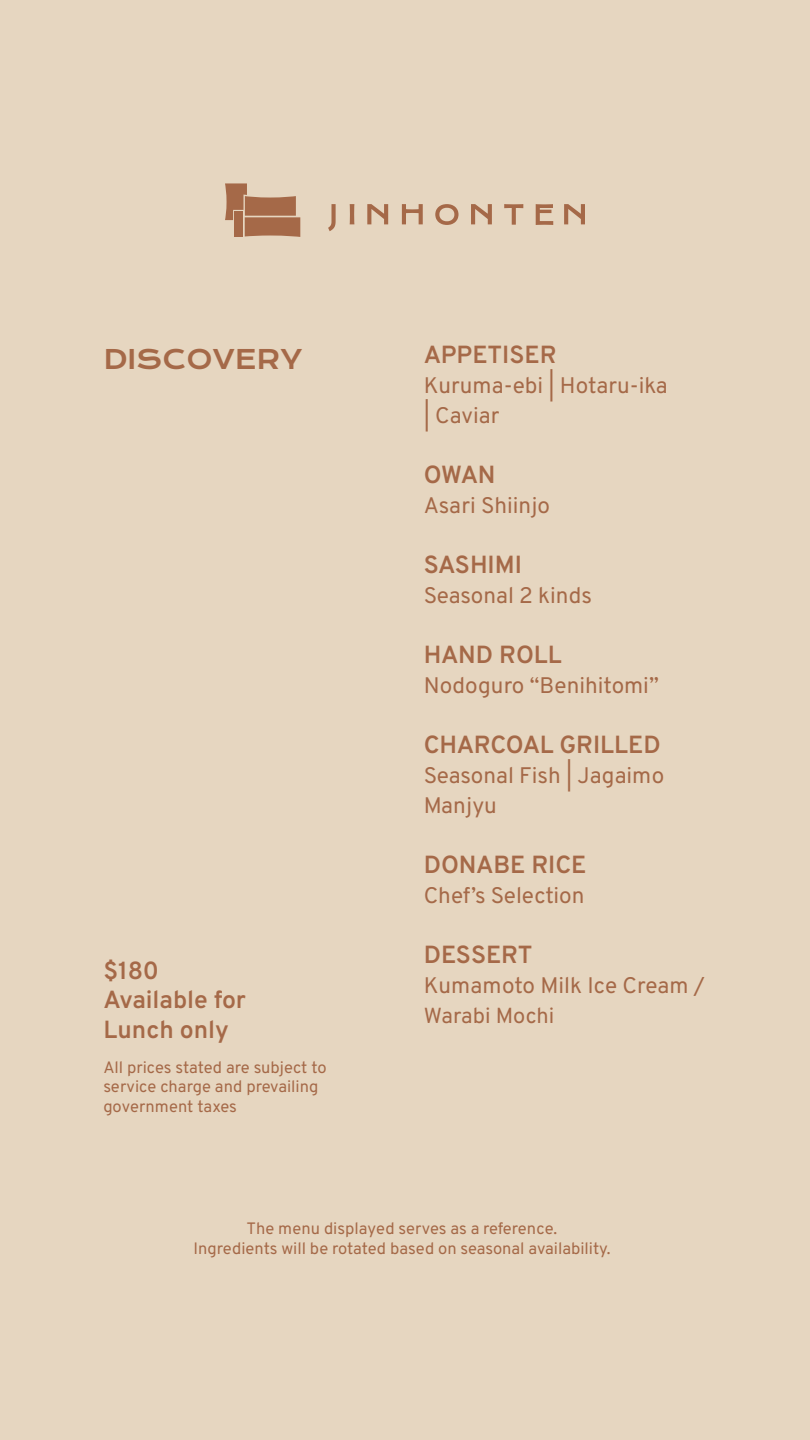
<style>
.page{position:relative;width:810px;height:1440px;background:#e6d6c0}
.page>*{position:absolute;margin:0;border:0;box-sizing:border-box;transform-origin:0 0}
.t1{font:26.25px "Krona One";color:#a56948}
.t2{font:600 24.75px/30px "Overpass";letter-spacing:-.005em;color:#a56948}
.t3{font:22.5px/30px "Overpass";color:#a56948}
.t4{font:21.83px "Overpass";color:#a56948}
.t5{font:16.5px/19.8px "Overpass";color:#a56948}
</style>
<div class="page">
<svg style="left:225px;top:183px;width:75px;height:54px"></svg>
<svg style="left:367px;top:204px;width:21px;height:20px"></svg>
<svg style="left:564px;top:204px;width:21px;height:20px"></svg>
<svg style="left:471px;top:204px;width:21px;height:20px"></svg>
<svg style="left:328px;top:204px;width:8px;height:27px"></svg>
<svg style="left:435px;top:204px;width:24px;height:21px"></svg>
<svg style="left:536px;top:204px;width:17px;height:21px"></svg>
<svg style="left:402px;top:204px;width:21px;height:20px"></svg>
<svg style="left:350px;top:204px;width:4px;height:20px"></svg>
<svg style="left:504px;top:204px;width:19px;height:21px"></svg>
<h1 class="t1" style="left:103px;top:343px;width:201px">DISCOVERY</h1>
<h2 class="t2" style="left:103px;top:954px;width:144px">$180<br>Available for<br>Lunch only</h2>
<p class="t5" style="left:103px;top:1056px;width:225px">All prices stated are subject to service charge and prevailing government taxes</p>
<h2 class="t2" style="left:424px;top:339px;width:134px">APPETISER</h2>
<h3 class="t3" style="left:424px;top:369px;width:245px">Kuruma-ebi | Hotaru-ika | Caviar</h3>
<h2 class="t2" style="left:424px;top:459px;width:73px">OWAN</h2>
<h3 class="t3" style="left:424px;top:489px;width:128px">Asari Shiinjo</h3>
<h2 class="t2" style="left:424px;top:549px;width:100px">SASHIMI</h2>
<h3 class="t3" style="left:424px;top:579px;width:170px">Seasonal 2 kinds</h3>
<h2 class="t2" style="left:424px;top:639px;width:140px">HAND ROLL</h2>
<h3 class="t3" style="left:424px;top:669px;width:237px">Nodoguro “Benihitomi”</h3>
<h2 class="t2" style="left:424px;top:729px;width:238px">CHARCOAL GRILLED</h2>
<h3 class="t3" style="left:424px;top:759px;width:242px">Seasonal Fish | Jagaimo<br>Manjyu</h3>
<h2 class="t2" style="left:424px;top:849px;width:164px">DONABE RICE</h2>
<h3 class="t3" style="left:424px;top:879px;width:162px">Chef’s Selection</h3>
<h2 class="t2" style="left:424px;top:939px;width:110px">DESSERT</h2>
<h3 class="t3" style="left:424px;top:969px;width:283px">Kumamoto Milk Ice Cream /</h3>
<h3 class="t4" style="left:424px;top:998px;width:132px">Warabi Mochi</h3>
<p class="t5" style="left:193px;top:1218px;width:419px;text-align:center">The menu displayed serves as a reference.<br>Ingredients will be rotated based on seasonal availability.</p>
</div>
